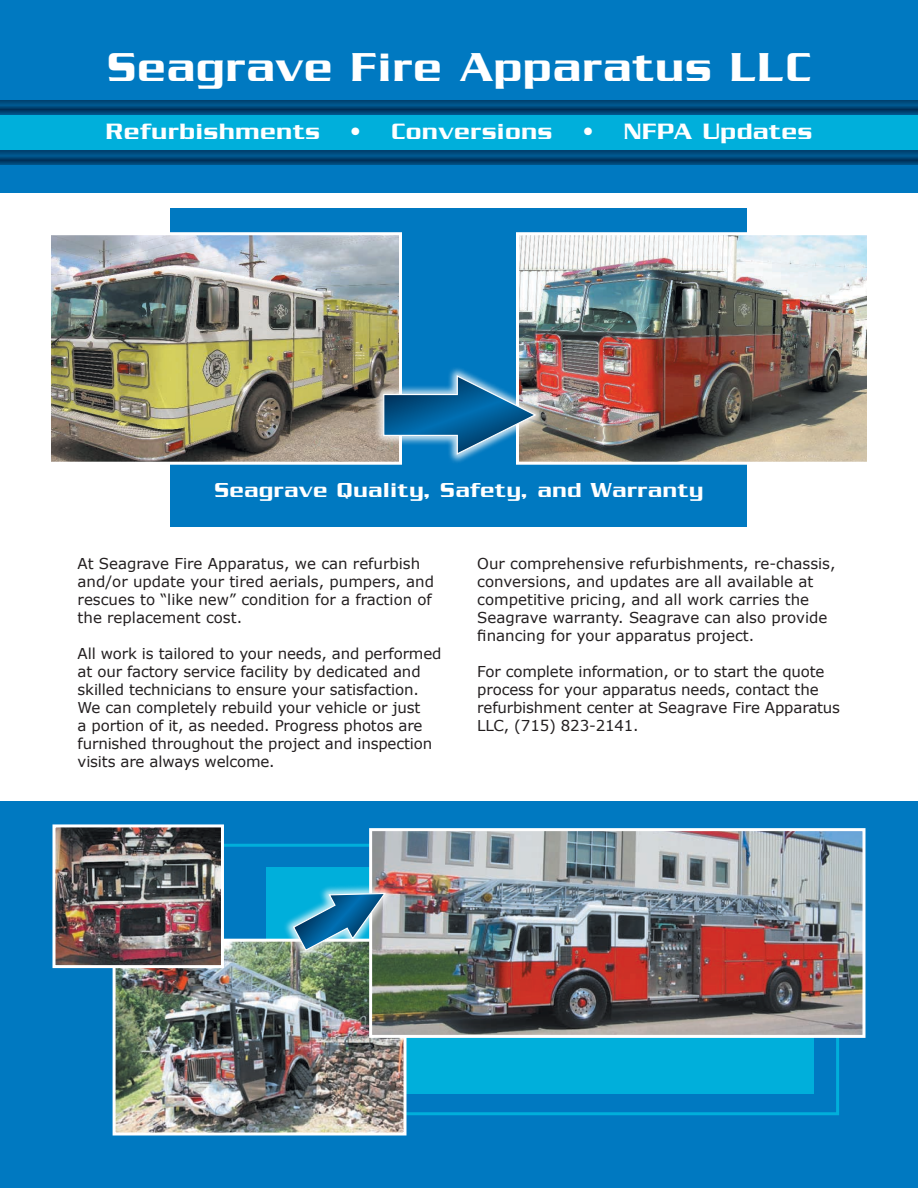
<style>
.page{position:relative;width:918px;height:1188px;background:#fff}
.page>*{position:absolute;margin:0;border:0;box-sizing:border-box;transform-origin:0 0}
.t1{font:500 43.65px "Serpentine";letter-spacing:.04em;color:#fff}
.t2{font:500 24px "Serpentine";letter-spacing:.04em;color:#fff}
.t3{font:500 21.9px "Serpentine";letter-spacing:.04em;color:#fff}
.t4{font:15px/18px "Verdana";letter-spacing:-.01em;color:#231f20}
</style>
<div class="page">
<div style="left:0;top:0;width:918px;height:192px;background:#0079c1"></div>
<div style="left:171px;top:208px;width:576px;height:318px;background:#0079c1"></div>
<div style="left:0;top:801px;width:918px;height:387px;background:#0079c1"></div>
<div style="left:0;top:112px;width:918px;height:40px;background:#00afdb"></div>
<div style="left:266px;top:867px;width:548px;height:227px;background:#00afdb"></div>
<svg style="left:0;top:151px;width:918px;height:14px;background:#004677"></svg>
<svg style="left:0;top:100px;width:918px;height:14px;background:#004576"></svg>
<img style="left:52px;top:236px;width:346px;height:225px">
<div style="left:48px;top:232px;width:354px;height:233px;border:3px solid #fff"></div>
<img style="left:520px;top:236px;width:346px;height:225px">
<div style="left:516px;top:232px;width:354px;height:233px;border:3px solid #fff"></div>
<img style="left:117px;top:943px;width:285px;height:189px">
<div style="left:113px;top:939px;width:293px;height:197px;border:3px solid #fff"></div>
<img style="left:373px;top:832px;width:489px;height:202px">
<div style="left:369px;top:828px;width:497px;height:210px;border:3px solid #fff"></div>
<img style="left:56px;top:828px;width:164px;height:136px">
<div style="left:52px;top:824px;width:172px;height:144px;border:3px solid #fff"></div>
<div style="left:372px;top:364px;width:220px;height:147px;background:#fff;opacity:.75"></div>
<svg style="left:383px;top:374px;width:155px;height:82px"></svg>
<img style="left:272px;top:834px;width:201px;height:182px">
<h1 class="t1" style="left:107px;top:42px;width:705px">Seagrave Fire Apparatus LLC</h1>
<h2 class="t2" style="left:106px;top:118px;width:708px">Refurbishments • Conversions • NFPA Updates</h2>
<h3 class="t3" style="left:215px;top:478px;width:490px">Seagrave Quality, Safety, and Warranty</h3>
<p class="t4" style="left:78px;top:554px;width:358px">At Seagrave Fire Apparatus, we can refurbish and/or update your tired aerials, pumpers, and rescues to “like new” condition for a fraction of the replacement cost.</p>
<p class="t4" style="left:78px;top:644px;width:365px">All work is tailored to your needs, and performed at our factory service facility by dedicated and skilled technicians to ensure your satisfaction.<br>We can completely rebuild your vehicle or just<br>a portion of it, as needed. Progress photos are furnished throughout the project and inspection visits are always welcome.</p>
<p class="t4" style="left:477px;top:554px;width:360px">Our comprehensive refurbishments, re-chassis, conversions, and updates are all available at competitive pricing, and all work carries the Seagrave warranty. Seagrave can also provide financing for your apparatus project.</p>
<p class="t4" style="left:477px;top:662px;width:364px">For complete information, or to start the quote process for your apparatus needs, contact the refurbishment center at Seagrave Fire Apparatus LLC, (715) 823-2141.</p>
</div>
